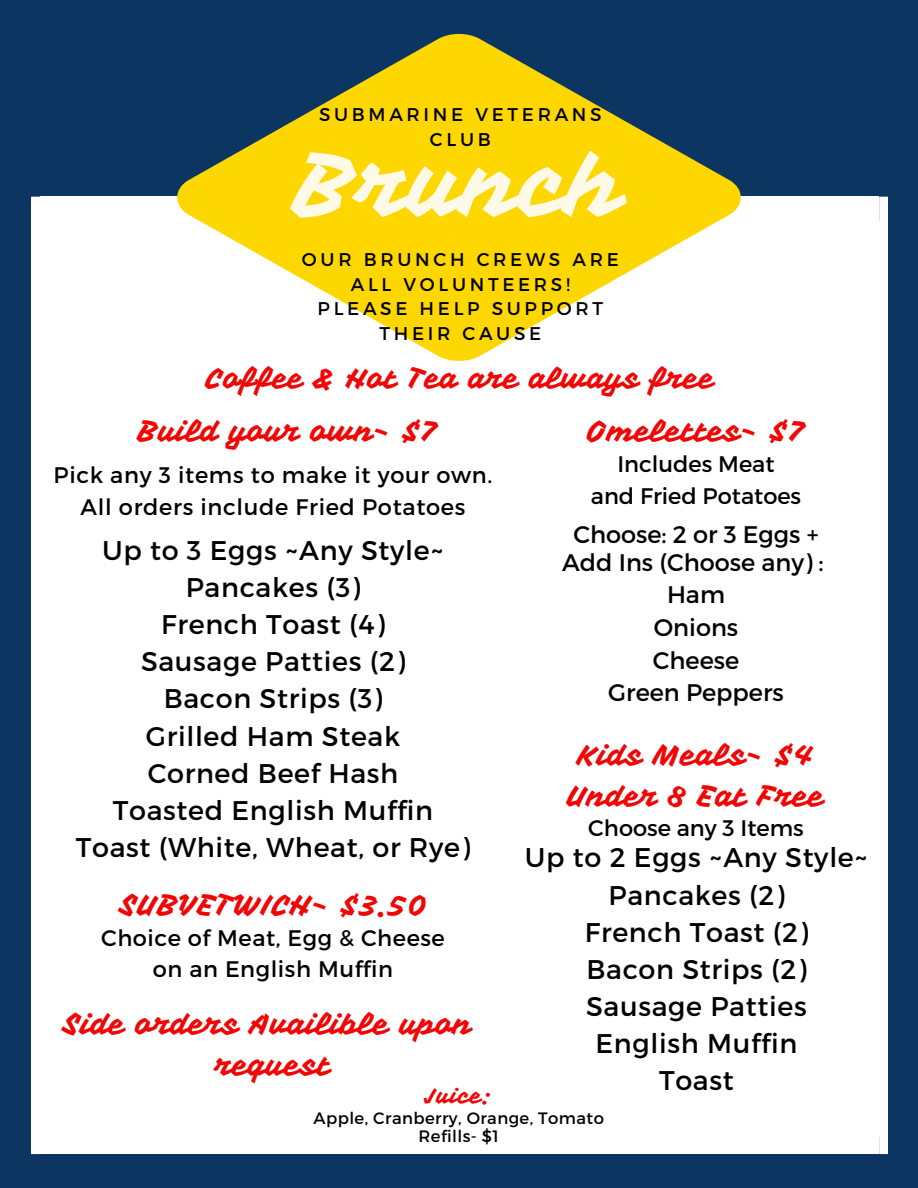
<style>
.page{position:relative;width:918px;height:1188px;background:#0c3661}
.page>*{position:absolute;margin:0;border:0;box-sizing:border-box;transform-origin:0 0}
.t1{font:89.85px "Vampiro One";color:#fff9e7}
.t2{font:29.7px "Vampiro One";color:#f10505}
.t3{font:29.55px "Vampiro One";color:#f10505}
.t4{font:28.95px "Vampiro One";color:#f10505}
.t5{font:27px "Montserrat";letter-spacing:.025em;color:#000}
.t6{font:24px "Montserrat";color:#000}
.t7{font:22.5px "Montserrat";letter-spacing:.025em;color:#000}
.t8{font:22.5px "Montserrat";color:#000}
.t9{font:21.75px "Vampiro One";letter-spacing:.025em;color:#f10505}
.t10{font:18.45px/24.8px "Montserrat";letter-spacing:.2em;color:#000;text-align:center}
.t11{font:16.5px "Montserrat";letter-spacing:.025em;color:#000}
</style>
<div class="page">
<svg style="left:879px;top:197px;width:9px;height:25px"></svg>
<div style="left:32px;top:222px;width:856px;height:915px;background:#fff"></div>
<div style="left:40px;top:197px;width:839px;height:63px;background:#fff"></div>
<svg style="left:32px;top:197px;width:8px;height:25px"></svg>
<div style="left:40px;top:1099px;width:839px;height:55px;background:#fff"></div>
<svg style="left:32px;top:1137px;width:8px;height:17px"></svg>
<svg style="left:879px;top:1137px;width:9px;height:17px"></svg>
<svg style="left:178px;top:34px;width:562px;height:327px;fill:#ffd700"></svg>
<p class="t10" style="left:319px;top:101px;width:284px">SUBMARINE VETERANS<br>CLUB</p>
<p class="t1" style="left:296px;top:129px;width:330px">Brunch</p>
<p class="t10" style="left:302px;top:246px;width:318px">OUR BRUNCH CREWS ARE<br>ALL VOLUNTEERS!</p>
<p class="t10" style="left:318px;top:296px;width:287px">PLEASE HELP SUPPORT<br>THEIR CAUSE</p>
<p class="t4" style="left:206px;top:360px;width:510px">Coffee &amp; Hot Tea are always free</p>
<p class="t3" style="left:139px;top:413px;width:301px">Build your own- $7</p>
<p class="t7" style="left:54px;top:461px;width:440px">Pick any 3 items to make it your own.</p>
<p class="t7" style="left:81px;top:492px;width:386px">All orders include Fried Potatoes</p>
<p class="t5" style="left:102px;top:533px;width:343px">Up to 3 Eggs ~Any Style~</p>
<p class="t5" style="left:186px;top:570px;width:176px">Pancakes (3)</p>
<p class="t5" style="left:161px;top:607px;width:225px">French Toast (4)</p>
<p class="t5" style="left:141px;top:644px;width:266px">Sausage Patties (2)</p>
<p class="t5" style="left:164px;top:681px;width:220px">Bacon Strips (3)</p>
<p class="t5" style="left:146px;top:718px;width:256px">Grilled Ham Steak</p>
<p class="t5" style="left:148px;top:756px;width:252px">Corned Beef Hash</p>
<p class="t5" style="left:113px;top:793px;width:322px">Toasted English Muffin</p>
<p class="t5" style="left:76px;top:830px;width:396px">Toast (White, Wheat, or Rye)</p>
<p class="t2" style="left:587px;top:413px;width:220px">Omelettes- $7</p>
<p class="t8" style="left:618px;top:449px;width:159px">Includes Meat</p>
<p class="t8" style="left:591px;top:481px;width:212px">and Fried Potatoes</p>
<p class="t6" style="left:573px;top:519px;width:247px">Choose: 2 or 3 Eggs +</p>
<p class="t6" style="left:562px;top:547px;width:263px">Add Ins (Choose any) :</p>
<p class="t6" style="left:667px;top:579px;width:60px">Ham</p>
<p class="t6" style="left:654px;top:612px;width:86px">Onions</p>
<p class="t6" style="left:653px;top:645px;width:88px">Cheese</p>
<p class="t6" style="left:608px;top:677px;width:177px">Green Peppers</p>
<p class="t2" style="left:578px;top:737px;width:238px">Kids Meals- $4</p>
<p class="t2" style="left:567px;top:777px;width:259px">Under 8 Eat Free</p>
<p class="t8" style="left:588px;top:814px;width:217px">Choose any 3 Items</p>
<p class="t5" style="left:525px;top:840px;width:345px">Up to 2 Eggs ~Any Style~</p>
<p class="t5" style="left:609px;top:877px;width:177px">Pancakes (2)</p>
<p class="t5" style="left:585px;top:914px;width:225px">French Toast (2)</p>
<p class="t5" style="left:587px;top:952px;width:221px">Bacon Strips (2)</p>
<p class="t5" style="left:586px;top:989px;width:222px">Sausage Patties</p>
<p class="t5" style="left:596px;top:1026px;width:203px">English Muffin</p>
<p class="t5" style="left:659px;top:1063px;width:76px">Toast</p>
<p class="t2" style="left:120px;top:886px;width:308px">SUBVETWICH- $3.50</p>
<p class="t7" style="left:101px;top:923px;width:345px">Choice of Meat, Egg &amp; Cheese</p>
<p class="t7" style="left:153px;top:954px;width:242px">on an English Muffin</p>
<p class="t2" style="left:63px;top:1006px;width:411px">Side orders Availible upon</p>
<p class="t2" style="left:215px;top:1047px;width:117px">request</p>
<p class="t9" style="left:426px;top:1082px;width:68px">Juice:</p>
<p class="t11" style="left:314px;top:1108px;width:292px">Apple, Cranberry, Orange, Tomato</p>
<p class="t11" style="left:419px;top:1126px;width:82px">Refills- $1</p>
</div>
